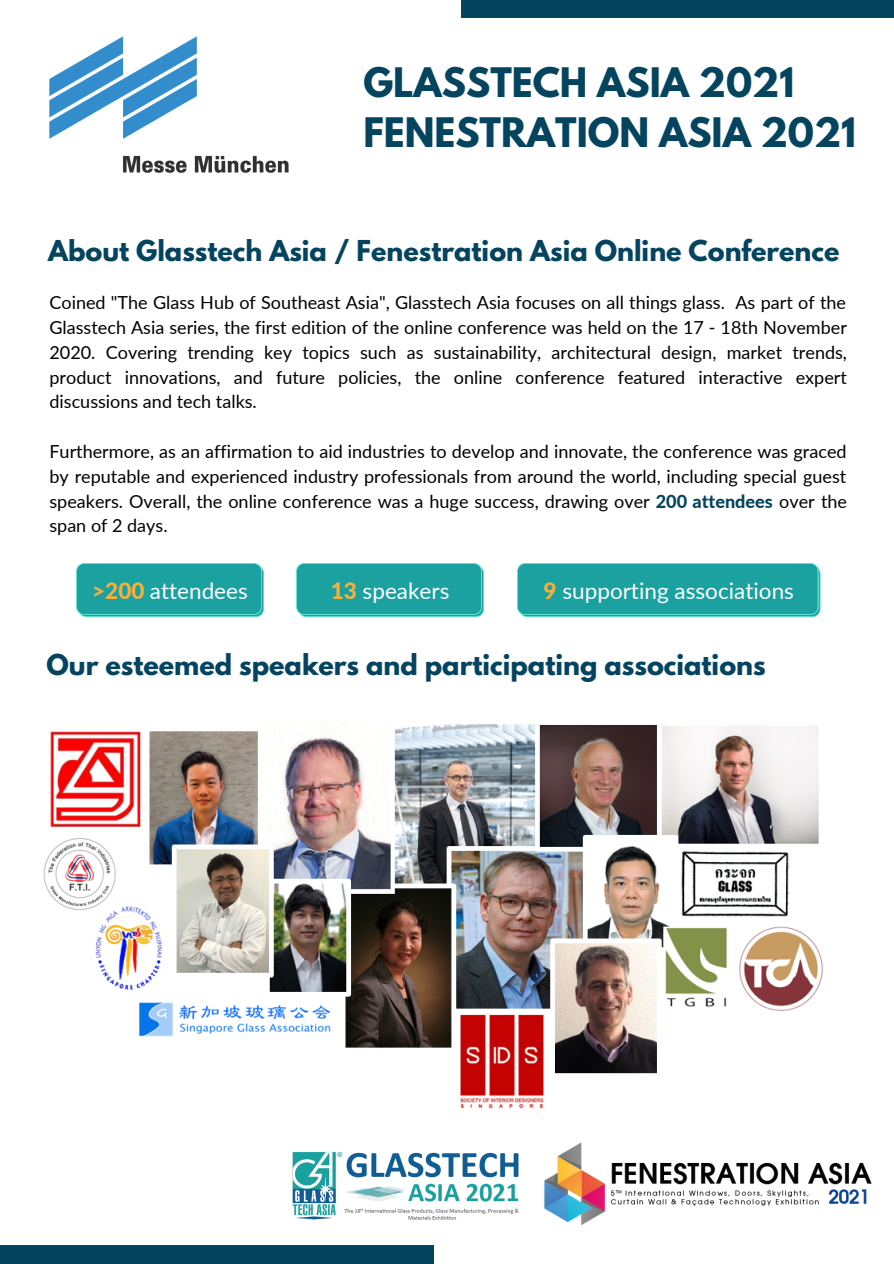
<style>
.page{position:relative;width:894px;height:1264px;background:#fff}
.page>*{position:absolute;margin:0;border:0;box-sizing:border-box;transform-origin:0 0}
.t1{font:700 36px "League Spartan";color:#05445e}
.t2{font:700 25.5px "League Spartan";color:#05445e}
.t3{font:22.5px "Lato";color:#fff}
.t4{font:18px/24.8px "Lato";color:#000;text-align:justify}
.s1{font-weight:800;color:#05445e}
.s2{font-weight:800;color:#f9b03b}
</style>
<div class="page">
<div style="left:0;top:1245px;width:434px;height:18px;background:#05445e"></div>
<div style="left:461px;top:0;width:432px;height:18px;background:#05445e"></div>
<img style="left:49px;top:36px;width:239px;height:136px">
<img style="left:544px;top:1142px;width:328px;height:83px">
<img style="left:292px;top:1152px;width:227px;height:68px">
<img style="left:43px;top:724px;width:780px;height:385px">
<svg style="left:76px;top:563px;width:188px;height:54px;background:#20a5a3"></svg>
<svg style="left:296px;top:563px;width:188px;height:54px;background:#20a5a3"></svg>
<svg style="left:517px;top:563px;width:303px;height:54px;background:#1fa5a3"></svg>
<p class="t1" style="left:363px;top:65px;width:432px">GLASSTECH ASIA 2021</p>
<p class="t1" style="left:363px;top:114px;width:494px">FENESTRATION ASIA 2021</p>
<p class="t2" style="left:48px;top:238px;width:792px">About Glasstech Asia / Fenestration Asia Online Conference</p>
<p class="t4" style="left:49px;top:290px;width:798px">Coined "The Glass Hub of Southeast Asia", Glasstech Asia focuses on all things glass. As part of the Glasstech Asia series, the first edition of the online conference was held on the 17 - 18th November 2020. Covering trending key topics such as sustainability, architectural design, market trends, product innovations, and future policies, the online conference featured interactive expert discussions and tech talks.</p>
<p class="t4" style="left:49px;top:438px;width:799px">Furthermore, as an affirmation to aid industries to develop and innovate, the conference was graced by reputable and experienced industry professionals from around the world, including special guest speakers. Overall, the online conference was a huge success, drawing over <span class="s1">200 attendees</span> over the span of 2 days.</p>
<p class="t3" style="left:92px;top:577px;width:157px"><span class="s2">&gt;200</span> attendees</p>
<p class="t3" style="left:330px;top:577px;width:120px"><span class="s2">13</span> speakers</p>
<p class="t3" style="left:543px;top:577px;width:252px"><span class="s2">9</span> supporting associations</p>
<p class="t2" style="left:47px;top:651px;width:720px">Our esteemed speakers and participating associations</p>
</div>
